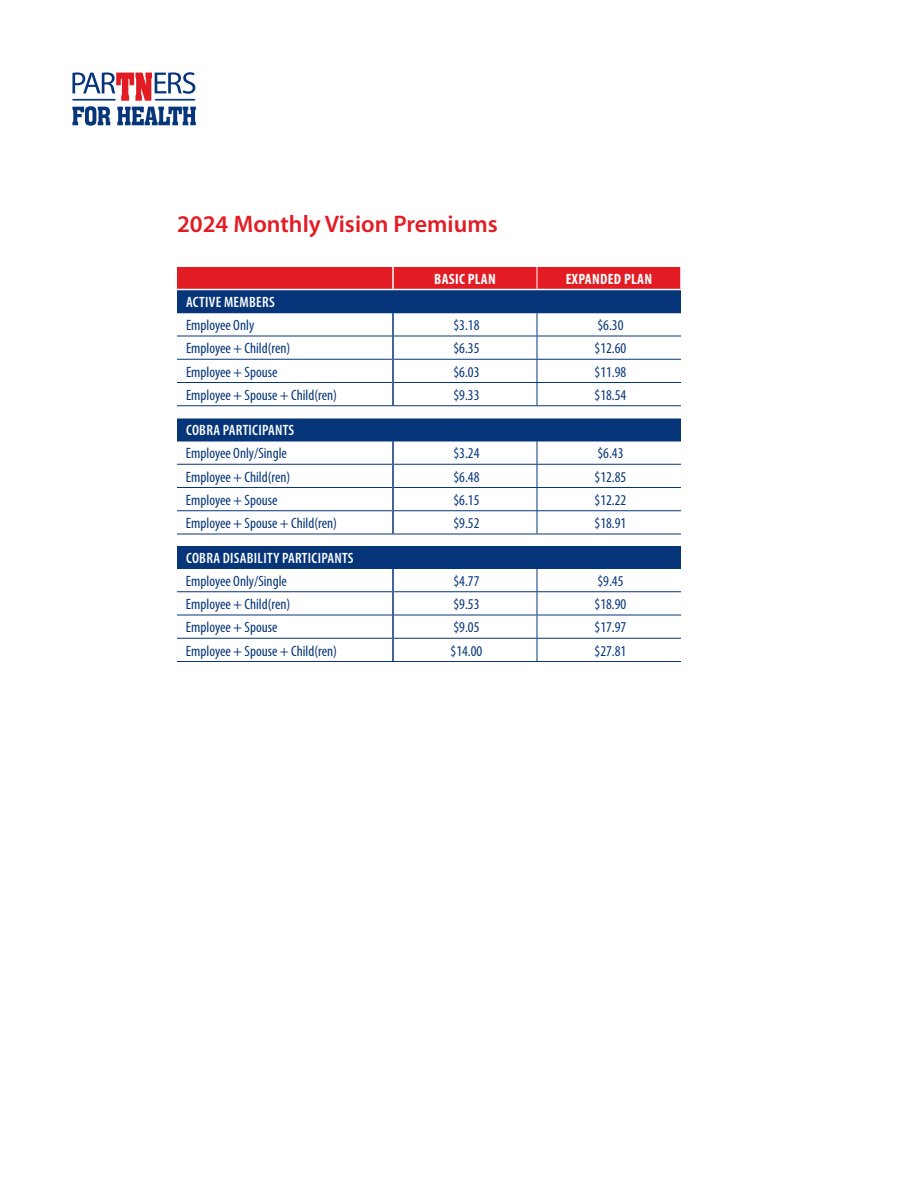
<style>
.page{position:relative;width:918px;height:1188px;background:#fff}
.page>*{position:absolute;margin:0;border:0;box-sizing:border-box;transform-origin:0 0}
.t1{font:600 24px "Myriad Pro";color:#e31b23}
.t2{font:condensed 15px/23.2px "Myriad Pro";color:#06357a}
.t3{font:600 condensed 15px/23.2px "Myriad Pro";letter-spacing:.02em;color:#fff}
.t4{font:700 condensed 15px "Myriad Pro";letter-spacing:.02em;color:#fff}
.s1{font-weight:400;color:#06357a}
.s2{font-weight:600;color:#fff}
</style>
<div class="page">
<svg style="left:72px;top:72px;width:124px;height:54px"></svg>
<div style="left:177px;top:290px;width:504px;height:23px;background:#06357a"></div>
<hr style="left:177px;top:336px;width:215px;height:1px;background:#06357a">
<hr style="left:394px;top:336px;width:143px;height:1px;background:#06357a">
<hr style="left:537px;top:336px;width:144px;height:1px;background:#06357a">
<hr style="left:177px;top:359px;width:215px;height:1px;background:#06357a">
<hr style="left:394px;top:359px;width:143px;height:1px;background:#06357a">
<hr style="left:537px;top:359px;width:144px;height:1px;background:#06357a">
<hr style="left:177px;top:382px;width:215px;height:1px;background:#06357a">
<hr style="left:394px;top:382px;width:143px;height:1px;background:#06357a">
<hr style="left:537px;top:382px;width:144px;height:1px;background:#06357a">
<hr style="left:177px;top:405px;width:216px;height:1px;background:#06357a">
<hr style="left:393px;top:405px;width:144px;height:1px;background:#06357a">
<hr style="left:537px;top:405px;width:144px;height:1px;background:#06357a">
<hr style="left:392px;top:313px;width:2px;height:23px;background:#06357a">
<hr style="left:392px;top:336px;width:2px;height:23px;background:#06357a">
<hr style="left:392px;top:359px;width:2px;height:23px;background:#06357a">
<hr style="left:392px;top:382px;width:2px;height:23px;background:#06357a">
<div style="left:177px;top:267px;width:504px;height:22px;background:#e31b23"></div>
<svg style="left:537px;top:313px;width:1px;height:92px"></svg>
<div style="left:177px;top:418px;width:504px;height:23px;background:#06357a"></div>
<hr style="left:177px;top:441px;width:216px;height:1px;background:#06357a">
<hr style="left:393px;top:441px;width:144px;height:1px;background:#06357a">
<hr style="left:537px;top:441px;width:144px;height:1px;background:#06357a">
<hr style="left:177px;top:464px;width:215px;height:1px;background:#06357a">
<hr style="left:394px;top:464px;width:143px;height:1px;background:#06357a">
<hr style="left:537px;top:464px;width:144px;height:1px;background:#06357a">
<hr style="left:177px;top:487px;width:215px;height:1px;background:#06357a">
<hr style="left:394px;top:487px;width:143px;height:1px;background:#06357a">
<hr style="left:537px;top:487px;width:144px;height:1px;background:#06357a">
<hr style="left:177px;top:510px;width:215px;height:1px;background:#06357a">
<hr style="left:394px;top:510px;width:143px;height:1px;background:#06357a">
<hr style="left:537px;top:510px;width:144px;height:1px;background:#06357a">
<hr style="left:177px;top:534px;width:216px;height:1px;background:#06357a">
<hr style="left:393px;top:534px;width:144px;height:1px;background:#06357a">
<hr style="left:537px;top:534px;width:144px;height:1px;background:#06357a">
<hr style="left:392px;top:441px;width:2px;height:23px;background:#06357a">
<hr style="left:392px;top:464px;width:2px;height:24px;background:#06357a">
<hr style="left:392px;top:488px;width:2px;height:23px;background:#06357a">
<hr style="left:392px;top:511px;width:2px;height:23px;background:#06357a">
<svg style="left:537px;top:441px;width:1px;height:93px"></svg>
<div style="left:177px;top:545px;width:504px;height:23px;background:#06357a"></div>
<hr style="left:177px;top:568px;width:216px;height:1px;background:#06357a">
<hr style="left:393px;top:568px;width:144px;height:1px;background:#06357a">
<hr style="left:537px;top:568px;width:144px;height:1px;background:#06357a">
<hr style="left:177px;top:591px;width:215px;height:1px;background:#06357a">
<hr style="left:394px;top:591px;width:143px;height:1px;background:#06357a">
<hr style="left:537px;top:591px;width:144px;height:1px;background:#06357a">
<hr style="left:177px;top:615px;width:215px;height:1px;background:#06357a">
<hr style="left:394px;top:615px;width:143px;height:1px;background:#06357a">
<hr style="left:537px;top:615px;width:144px;height:1px;background:#06357a">
<hr style="left:177px;top:638px;width:215px;height:1px;background:#06357a">
<hr style="left:394px;top:638px;width:143px;height:1px;background:#06357a">
<hr style="left:537px;top:638px;width:144px;height:1px;background:#06357a">
<hr style="left:177px;top:661px;width:216px;height:1px;background:#06357a">
<hr style="left:393px;top:661px;width:144px;height:1px;background:#06357a">
<hr style="left:537px;top:661px;width:144px;height:1px;background:#06357a">
<hr style="left:177px;top:544px;width:216px;height:2px;background:#fff">
<hr style="left:393px;top:544px;width:144px;height:2px;background:#fff">
<hr style="left:537px;top:544px;width:144px;height:2px;background:#fff">
<hr style="left:392px;top:569px;width:2px;height:23px;background:#06357a">
<hr style="left:392px;top:592px;width:2px;height:23px;background:#06357a">
<hr style="left:392px;top:615px;width:2px;height:23px;background:#06357a">
<hr style="left:392px;top:638px;width:2px;height:23px;background:#06357a">
<svg style="left:537px;top:569px;width:1px;height:92px"></svg>
<p class="t1" style="left:177px;top:209px;width:322px">2024 Monthly Vision Premiums</p>
<p class="t4" style="left:434px;top:269px;width:63px">BASIC PLAN</p>
<p class="t4" style="left:566px;top:269px;width:88px">EXPANDED PLAN</p>
<p class="t3" style="left:186px;top:290px;width:90px">ACTIVE MEMBERS<br><span class="s1">Employee Only</span></p>
<p class="t2" style="left:453px;top:313px;width:28px">$3.18</p>
<p class="t2" style="left:597px;top:313px;width:28px">$6.30</p>
<p class="t2" style="left:186px;top:336px;width:106px">Employee + Child(ren)</p>
<p class="t2" style="left:453px;top:336px;width:28px">$6.35</p>
<p class="t2" style="left:595px;top:336px;width:33px">$12.60</p>
<p class="t2" style="left:186px;top:360px;width:93px">Employee + Spouse</p>
<p class="t2" style="left:453px;top:360px;width:28px">$6.03</p>
<p class="t2" style="left:595px;top:360px;width:33px">$11.98</p>
<p class="t2" style="left:186px;top:383px;width:153px">Employee + Spouse + Child(ren)</p>
<p class="t2" style="left:453px;top:383px;width:28px">$9.33</p>
<p class="t2" style="left:595px;top:383px;width:33px">$18.54</p>
<p class="t2" style="left:186px;top:418px;width:110px"><span class="s2">COBRA PARTICIPANTS<br></span>Employee Only/Single</p>
<p class="t2" style="left:453px;top:441px;width:28px">$3.24</p>
<p class="t2" style="left:597px;top:441px;width:28px">$6.43</p>
<p class="t2" style="left:186px;top:465px;width:106px">Employee + Child(ren)</p>
<p class="t2" style="left:453px;top:465px;width:28px">$6.48</p>
<p class="t2" style="left:595px;top:465px;width:33px">$12.85</p>
<p class="t2" style="left:186px;top:488px;width:93px">Employee + Spouse</p>
<p class="t2" style="left:453px;top:488px;width:28px">$6.15</p>
<p class="t2" style="left:595px;top:488px;width:33px">$12.22</p>
<p class="t2" style="left:186px;top:511px;width:153px">Employee + Spouse + Child(ren)</p>
<p class="t2" style="left:453px;top:511px;width:28px">$9.52</p>
<p class="t2" style="left:595px;top:511px;width:33px">$18.91</p>
<p class="t3" style="left:186px;top:546px;width:169px">COBRA DISABILITY PARTICIPANTS<br><span class="s1">Employee Only/Single</span></p>
<p class="t2" style="left:453px;top:569px;width:28px">$4.77</p>
<p class="t2" style="left:597px;top:569px;width:28px">$9.45</p>
<p class="t2" style="left:186px;top:592px;width:106px">Employee + Child(ren)</p>
<p class="t2" style="left:453px;top:592px;width:28px">$9.53</p>
<p class="t2" style="left:595px;top:592px;width:33px">$18.90</p>
<p class="t2" style="left:186px;top:615px;width:93px">Employee + Spouse</p>
<p class="t2" style="left:453px;top:615px;width:28px">$9.05</p>
<p class="t2" style="left:595px;top:615px;width:33px">$17.97</p>
<p class="t2" style="left:186px;top:639px;width:153px">Employee + Spouse + Child(ren)</p>
<p class="t2" style="left:451px;top:639px;width:33px">$14.00</p>
<p class="t2" style="left:595px;top:639px;width:33px">$27.81</p>
</div>
